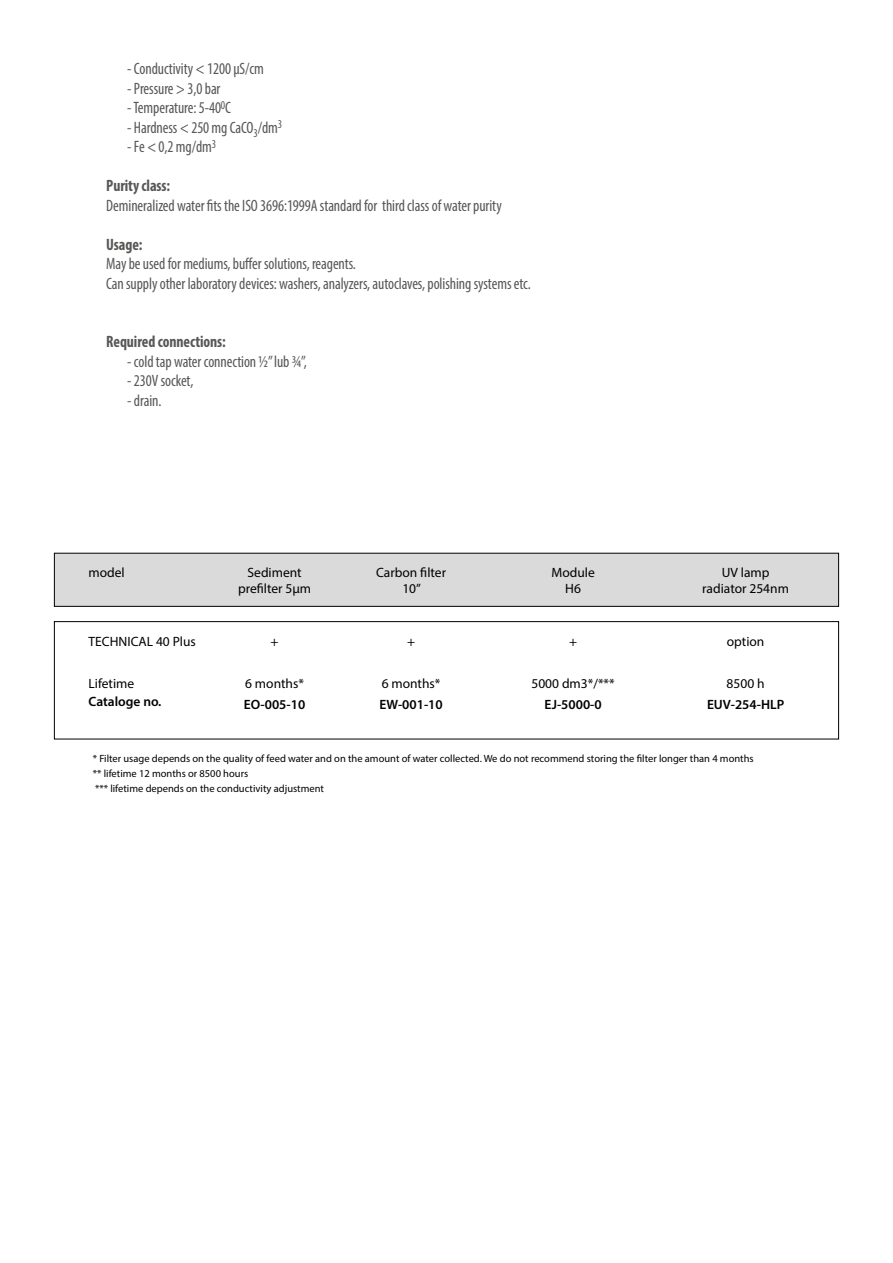
<style>
.page{position:relative;width:893px;height:1263px;background:#fff}
.page>*{position:absolute;margin:0;border:0;box-sizing:border-box;transform-origin:0 0}
.t1{font:condensed 16.5px/19.5px "Myriad Pro";letter-spacing:-.005em;color:#575756;scale:.95 1}
.t2{font:700 condensed 16.5px "Myriad Pro";letter-spacing:-.005em;color:#575756;scale:.95 1}
.t3{font:13.5px "Myriad Pro";color:#000}
.t4{font:600 13.5px "Myriad Pro";color:#000}
.t5{font:10.5px/15px "Myriad Pro";color:#000}
</style>
<div class="page">
<div style="left:54px;top:553px;width:785px;height:54px;background:#dadada;border:1px solid #000"></div>
<div style="left:54px;top:621px;width:785px;height:118px;border:1px solid #000"></div>
<p class="t1" style="left:127px;top:59px;width:145px">- Conductivity &lt; 1200 µS/cm</p>
<p class="t1" style="left:127px;top:78px;width:100px">- Pressure &gt; 3,0 bar</p>
<p class="t1" style="left:127px;top:98px;width:111px">- Temperature: 5-40<sup>0</sup>C</p>
<p class="t1" style="left:127px;top:117px;width:165px">- Hardness &lt; 250 mg CaCO<sub>3</sub>/dm<sup>3</sup></p>
<p class="t1" style="left:127px;top:137px;width:95px">- Fe &lt; 0,2 mg/dm<sup>3</sup></p>
<p class="t2" style="left:106px;top:175px;width:69px">Purity class:</p>
<p class="t1" style="left:106px;top:195px;width:418px">Demineralized water fits the ISO 3696:1999A standard for third class of water purity</p>
<p class="t2" style="left:106px;top:234px;width:40px">Usage:</p>
<p class="t1" style="left:106px;top:254px;width:448px">May be used for mediums, buffer solutions, reagents.<br>Can supply other laboratory devices: washers, analyzers, autoclaves, polishing systems etc.</p>
<p class="t2" style="left:106px;top:331px;width:127px">Required connections:</p>
<p class="t1" style="left:127px;top:351px;width:191px">- cold tap water connection ½” lub ¾”,</p>
<p class="t1" style="left:127px;top:371px;width:71px">- 230V socket,</p>
<p class="t1" style="left:127px;top:390px;width:38px">- drain.</p>
<p class="t3" style="left:89px;top:564px;width:38px">model</p>
<p class="t3" style="left:247px;top:564px;width:56px">Sediment</p>
<p class="t3" style="left:376px;top:564px;width:71px">Carbon filter</p>
<p class="t3" style="left:551px;top:564px;width:45px">Module</p>
<p class="t3" style="left:722px;top:564px;width:49px">UV lamp</p>
<p class="t3" style="left:238px;top:580px;width:75px">prefilter 5µm</p>
<p class="t3" style="left:402px;top:580px;width:20px">10”</p>
<p class="t3" style="left:565px;top:580px;width:17px">H6</p>
<p class="t3" style="left:702px;top:580px;width:88px">radiator 254nm</p>
<p class="t3" style="left:89px;top:633px;width:109px">TECHNICAL 40 Plus</p>
<p class="t3" style="left:271px;top:633px;width:10px">+</p>
<p class="t3" style="left:407px;top:633px;width:10px">+</p>
<p class="t3" style="left:569px;top:633px;width:10px">+</p>
<p class="t3" style="left:727px;top:633px;width:39px">option</p>
<p class="t3" style="left:89px;top:675px;width:47px">Lifetime</p>
<p class="t3" style="left:245px;top:675px;width:60px">6 months*</p>
<p class="t3" style="left:382px;top:675px;width:60px">6 months*</p>
<p class="t3" style="left:531px;top:675px;width:85px">5000 dm3*/***</p>
<p class="t3" style="left:727px;top:675px;width:40px">8500 h</p>
<p class="t4" style="left:89px;top:693px;width:74px">Cataloge no.</p>
<p class="t4" style="left:244px;top:696px;width:63px">EO-005-10</p>
<p class="t4" style="left:379px;top:696px;width:65px">EW-001-10</p>
<p class="t4" style="left:544px;top:696px;width:59px">EJ-5000-0</p>
<p class="t4" style="left:707px;top:696px;width:79px">EUV-254-HLP</p>
<p class="t5" style="left:93px;top:751px;width:662px">* Filter usage depends on the quality of feed water and on the amount of water collected. We do not recommend storing the filter longer than 4 months ** lifetime 12 months or 8500 hours<br>*** lifetime depends on the conductivity adjustment</p>
</div>
